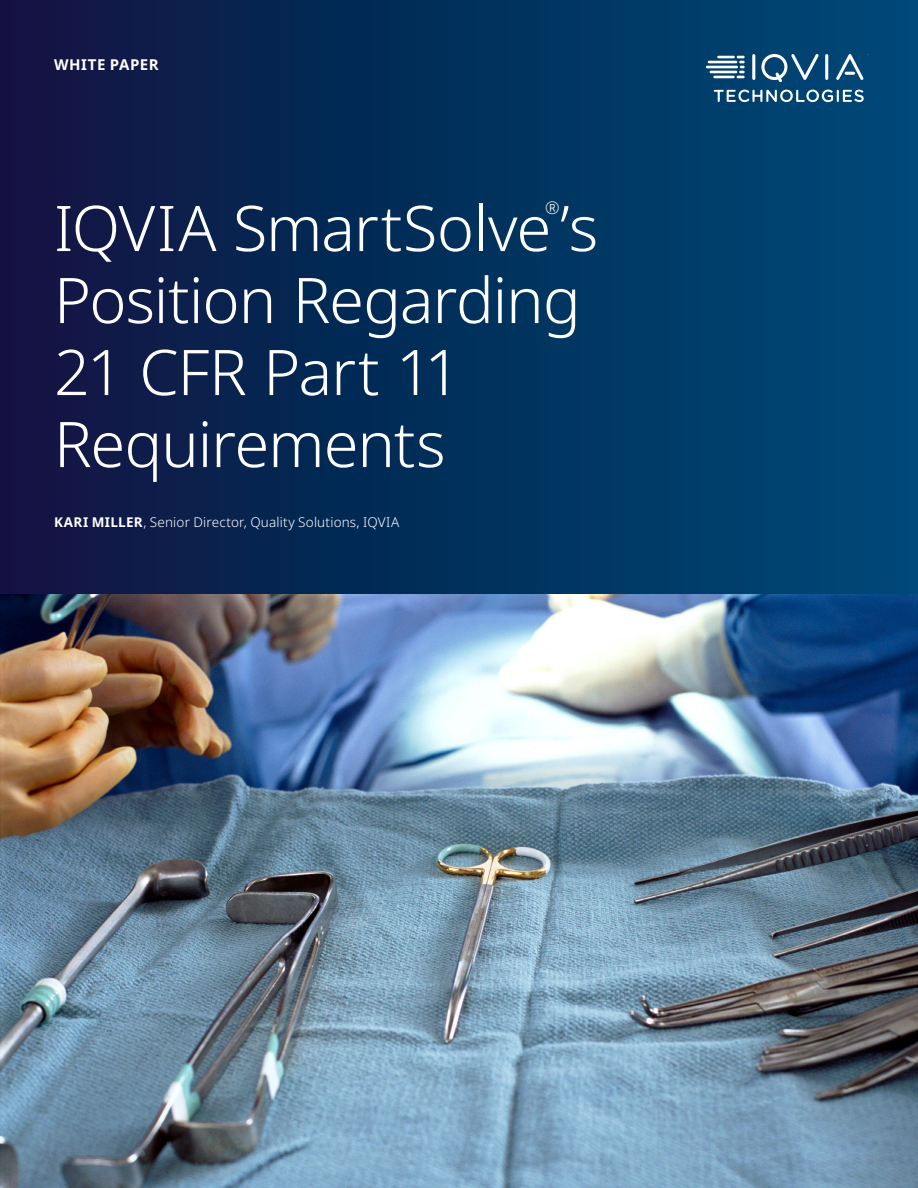
<style>
.page{position:relative;width:918px;height:1188px;background:#fff}
.page>*{position:absolute;margin:0;border:0;box-sizing:border-box;transform-origin:0 0}
.t1{font:300 63px/72px "Noto Sans";letter-spacing:-.015em;color:#fff}
.t2{font:300 17.55px "Noto Sans";color:#fff}
.t3{font:700 15px "Noto Sans";letter-spacing:.035em;color:#fff}
.t4{font:300 13.5px "Noto Sans";letter-spacing:.01em;color:#fff}
.s1{font-weight:700}
</style>
<div class="page">
<div style="left:0;top:0;width:918px;height:1188px;background:linear-gradient(to right,#0f1340,#004a78)"></div>
<svg style="left:706px;top:54px;width:161px;height:48px"></svg>
<img style="left:0;top:594px;width:918px;height:594px">
<p class="t3" style="left:54px;top:54px;width:106px">WHITE PAPER</p>
<p class="t2" style="left:545px;top:195px;width:16px">®</p>
<p class="t1" style="left:54px;top:194px;width:546px">IQVIA SmartSolve’s</p>
<p class="t1" style="left:54px;top:266px;width:528px">Position Regarding<br>21 CFR Part 11<br>Requirements</p>
<p class="t4" style="left:54px;top:513px;width:347px"><span class="s1">KARI MILLER</span>, Senior Director, Quality Solutions, IQVIA</p>
</div>
